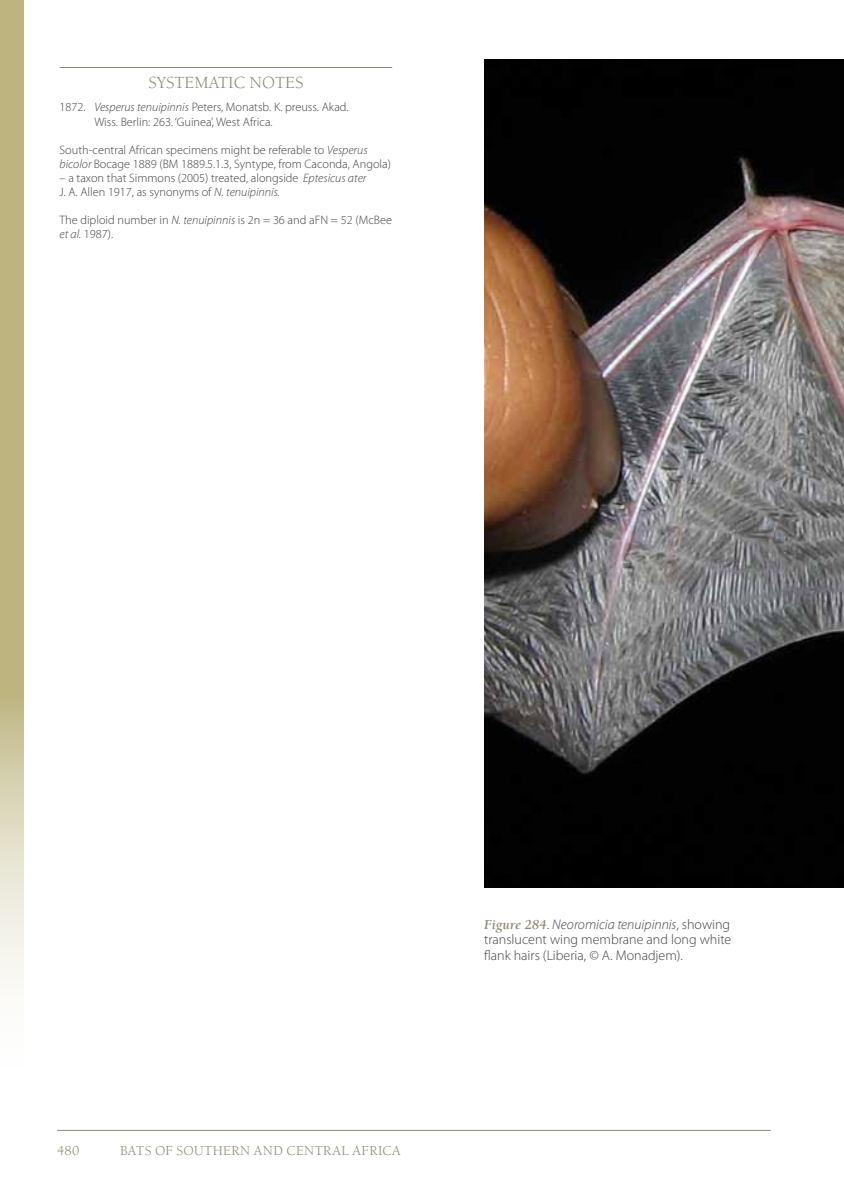
<style>
.page{position:relative;width:844px;height:1191px;background:#fff}
.page>*{position:absolute;margin:0;border:0;box-sizing:border-box;transform-origin:0 0}
.t1{font:17.5px "Berkeley";color:#8e8974}
.t2{font:300 14px/15.8px "Myriad Pro";color:#414042;text-align:justify}
.t3{font:14px "Berkeley";letter-spacing:.025em;color:#8e8974}
.t4{font:300 12.25px/14px "Myriad Pro";color:#414042}
.s1{font-style:italic}
.s2{font-family:"Berkeley";font-weight:700;font-style:italic;color:#8e8974}
</style>
<div class="page">
<hr style="left:57px;top:1130px;width:713px;height:1px;background:#8e8974">
<svg style="left:0;top:0;width:24px;height:987px;background:#c7c094"></svg>
<img style="left:484px;top:60px;width:359px;height:827px">
<hr style="left:60px;top:67px;width:332px;height:1px;background:#8e8974">
<h1 class="t1" style="left:148px;top:73px;width:20px">SYSTEMATIC</h1>
<h1 class="t1" style="left:249px;top:73px;width:12px">NOTES</h1>
<p class="t4" style="left:94px;top:101px;width:256px;text-indent:-35px">1872. <span class="s1">Vesperus tenuipinnis</span> Peters, Monatsb. K. preuss. Akad.<br>Wiss. Berlin: 263. ‘Guinea’, West Africa.</p>
<p class="t4" style="left:60px;top:143px;width:333px">South-central African specimens might be referable to <span class="s1">Vesperus bicolor</span> Bocage 1889 (BM 1889.5.1.3, Syntype, from Caconda, Angola)</p>
<p class="t4" style="left:60px;top:171px;width:308px">– a taxon that Simmons (2005) treated, alongside <span class="s1">Eptesicus ater<br></span>J. A. Allen 1917, as synonyms of <span class="s1">N. tenuipinnis.</span></p>
<p class="t4" style="left:60px;top:213px;width:334px">The diploid number in <span class="s1">N. tenuipinnis</span> is 2n = 36 and aFN = 52 (McBee <span class="s1">et al.</span> 1987).</p>
<p class="t3" style="left:57px;top:1143px;width:24px">480</p>
<p class="t3" style="left:120px;top:1143px;width:282px">BATS OF SOUTHERN AND CENTRAL AFRICA</p>
<p class="t2" style="left:484px;top:916px;width:249px"><span class="s2">Figure 284</span>. <span class="s1">Neoromicia tenuipinnis</span>, showing translucent wing membrane and long white flank hairs (Liberia, © A. Monadjem).</p>
</div>
